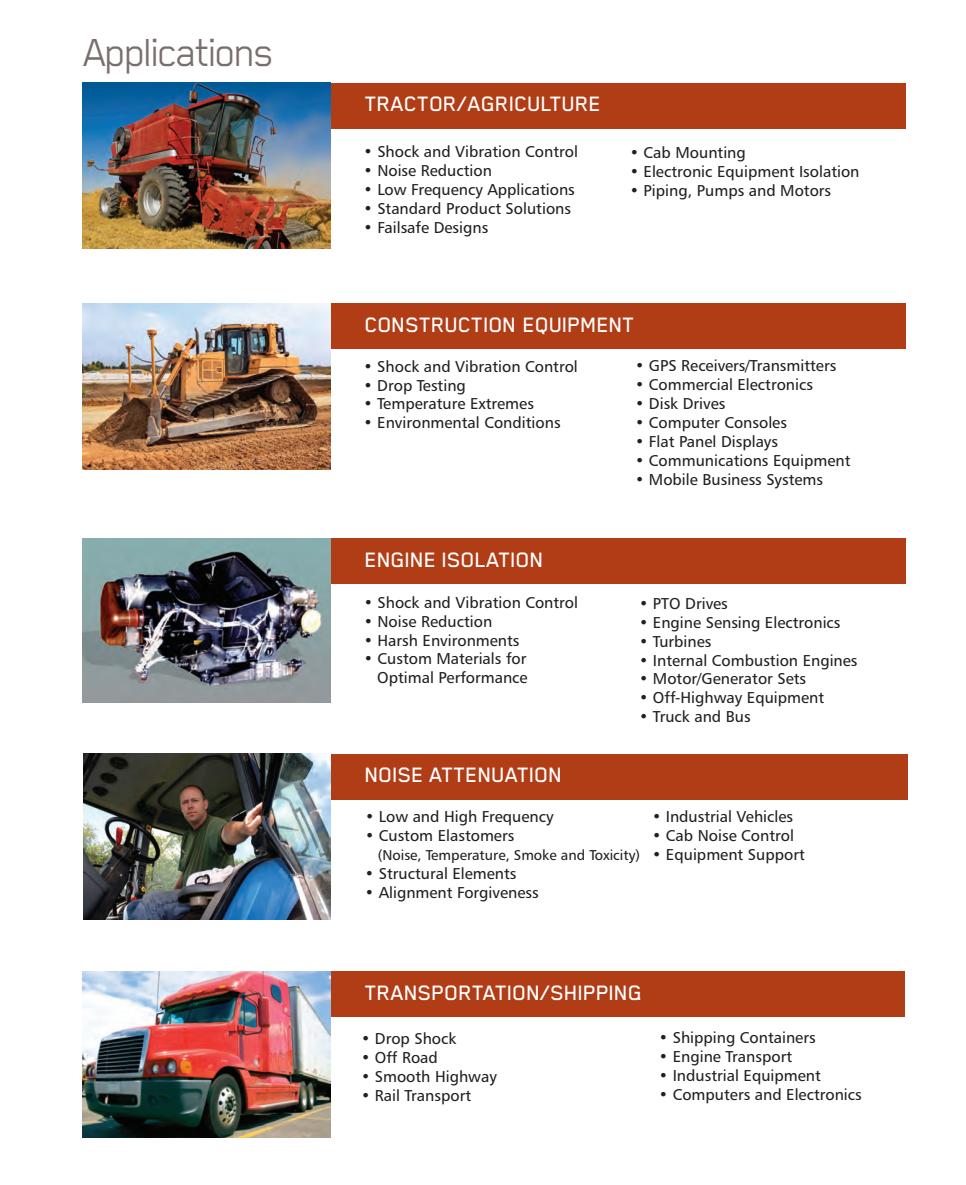
<style>
.page{position:relative;width:966px;height:1185px;background:#fff}
.page>*{position:absolute;margin:0;border:0;box-sizing:border-box;transform-origin:0 0}
.t1{font:45px "Blender";letter-spacing:-.05em;color:#796e6c}
.t2{font:500 24px "Blender";color:#fff}
.t3{font:15.75px/18.9px "Humanist 777 BT Roman B";color:#231f20;text-align:right}
.t4{font:14.25px "Humanist 777 BT Roman B";color:#231f20}
</style>
<div class="page">
<img style="left:82px;top:82px;width:826px;height:1056px">
<h1 class="t1" style="left:83px;top:39px;width:193px">Applications</h1>
<h2 class="t2" style="left:365px;top:97px;width:238px">TRACTOR/AGRICULTURE</h2>
<p class="t3" style="left:363px;top:144px;width:216px">• Shock and Vibration Control</p>
<p class="t3" style="left:363px;top:163px;width:130px">• Noise Reduction</p>
<p class="t3" style="left:363px;top:182px;width:213px">• Low Frequency Applications</p>
<p class="t3" style="left:363px;top:200px;width:209px">• Standard Product Solutions</p>
<p class="t3" style="left:363px;top:219px;width:126px">• Failsafe Designs</p>
<p class="t3" style="left:630px;top:144px;width:117px">• Cab Mounting</p>
<p class="t3" style="left:630px;top:163px;width:231px">• Electronic Equipment Isolation</p>
<p class="t3" style="left:630px;top:182px;width:203px">• Piping, Pumps and Motors</p>
<h2 class="t2" style="left:365px;top:317px;width:271px">CONSTRUCTION EQUIPMENT</h2>
<p class="t3" style="left:363px;top:358px;width:216px">• Shock and Vibration Control</p>
<p class="t3" style="left:363px;top:377px;width:104px">• Drop Testing</p>
<p class="t3" style="left:363px;top:396px;width:172px">• Temperature Extremes</p>
<p class="t3" style="left:363px;top:415px;width:199px">• Environmental Conditions</p>
<h2 class="t2" style="left:365px;top:552px;width:180px">ENGINE ISOLATION</h2>
<p class="t3" style="left:364px;top:594px;width:216px">• Shock and Vibration Control</p>
<p class="t3" style="left:364px;top:613px;width:130px">• Noise Reduction</p>
<p class="t3" style="left:364px;top:632px;width:157px">• Harsh Environments</p>
<p class="t3" style="left:364px;top:651px;width:165px">• Custom Materials for<br>Optimal Performance</p>
<h2 class="t2" style="left:365px;top:767px;width:199px">NOISE ATTENUATION</h2>
<p class="t3" style="left:635px;top:358px;width:203px">• GPS Receivers/Transmitters</p>
<p class="t3" style="left:635px;top:376px;width:179px">• Commercial Electronics</p>
<p class="t3" style="left:635px;top:395px;width:92px">• Disk Drives</p>
<p class="t3" style="left:635px;top:414px;width:153px">• Computer Consoles</p>
<p class="t3" style="left:635px;top:433px;width:144px">• Flat Panel Displays</p>
<p class="t3" style="left:635px;top:452px;width:217px">• Communications Equipment</p>
<p class="t3" style="left:635px;top:471px;width:189px">• Mobile Business Systems</p>
<p class="t3" style="left:639px;top:595px;width:90px">• PTO Drives</p>
<p class="t3" style="left:639px;top:614px;width:203px">• Engine Sensing Electronics</p>
<p class="t3" style="left:639px;top:633px;width:74px">• Turbines</p>
<p class="t3" style="left:639px;top:652px;width:220px">• Internal Combustion Engines</p>
<p class="t3" style="left:639px;top:671px;width:168px">• Motor/Generator Sets</p>
<p class="t3" style="left:639px;top:689px;width:187px">• Off-Highway Equipment</p>
<p class="t3" style="left:639px;top:708px;width:113px">• Truck and Bus</p>
<p class="t3" style="left:365px;top:808px;width:190px">• Low and High Frequency</p>
<p class="t3" style="left:365px;top:827px;width:151px">• Custom Elastomers</p>
<p class="t4" style="left:378px;top:849px;width:264px">(Noise, Temperature, Smoke and Toxicity)</p>
<p class="t3" style="left:365px;top:865px;width:153px">• Structural Elements</p>
<p class="t3" style="left:365px;top:884px;width:175px">• Alignment Forgiveness</p>
<p class="t3" style="left:652px;top:809px;width:142px">• Industrial Vehicles</p>
<p class="t3" style="left:652px;top:827px;width:143px">• Cab Noise Control</p>
<p class="t3" style="left:652px;top:846px;width:154px">• Equipment Support</p>
<h2 class="t2" style="left:365px;top:985px;width:279px">TRANSPORTATION/SHIPPING</h2>
<p class="t3" style="left:361px;top:1030px;width:97px">• Drop Shock</p>
<p class="t3" style="left:361px;top:1049px;width:78px">• Off Road</p>
<p class="t3" style="left:361px;top:1068px;width:137px">• Smooth Highway</p>
<p class="t3" style="left:361px;top:1087px;width:112px">• Rail Transport</p>
<p class="t3" style="left:659px;top:1029px;width:158px">• Shipping Containers</p>
<p class="t3" style="left:659px;top:1048px;width:135px">• Engine Transport</p>
<p class="t3" style="left:659px;top:1067px;width:163px">• Industrial Equipment</p>
<p class="t3" style="left:659px;top:1086px;width:204px">• Computers and Electronics</p>
</div>
